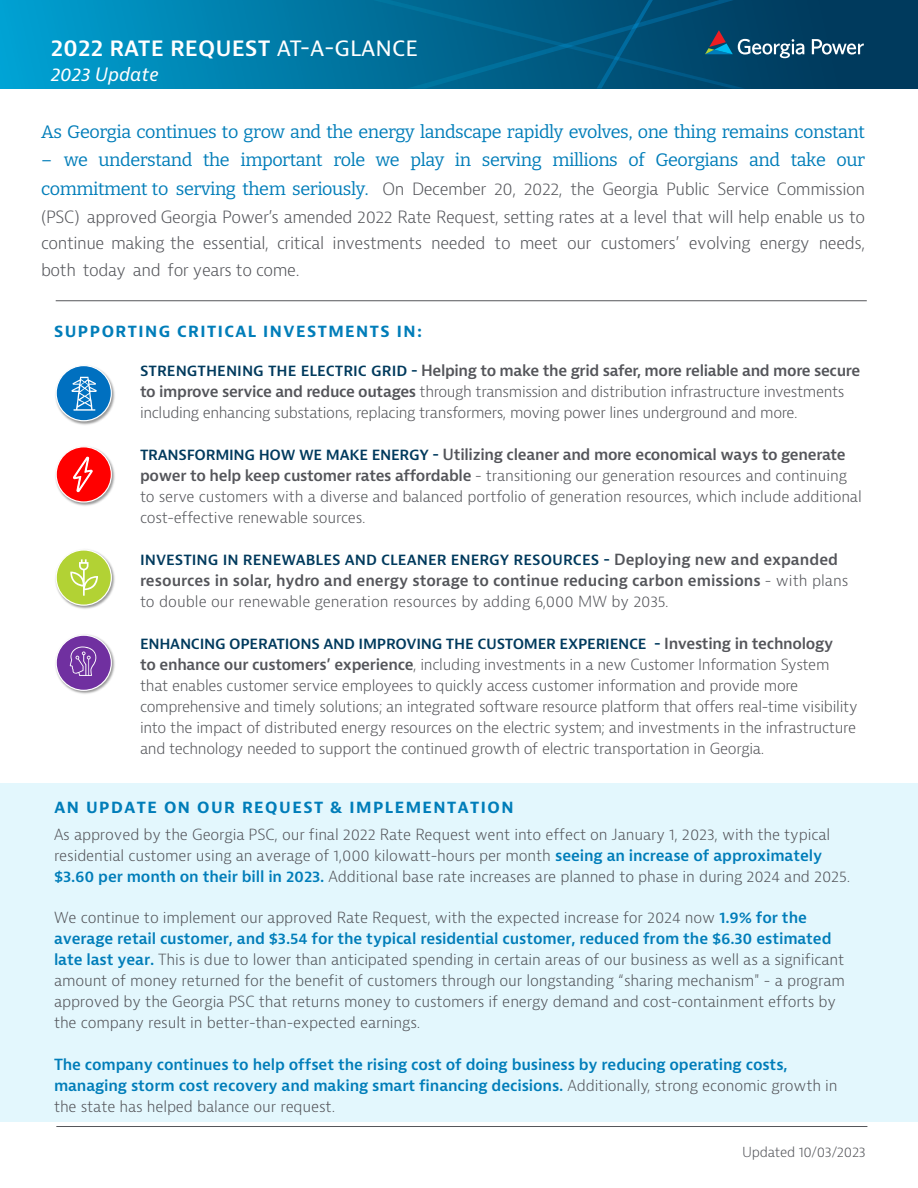
<style>
.page{position:relative;width:918px;height:1188px;background:#fff}
.page>*{position:absolute;margin:0;border:0;box-sizing:border-box;transform-origin:0 0}
.t1{font:600 22.5px "Bernina Sans";color:#fff}
.t2{font:18px "Bitter";letter-spacing:-.025em;color:#007db9}
.t3{font:italic 18px "Bernina Sans";color:#fff}
.t4{font:300 16.5px/26.7px "Bernina Sans";letter-spacing:-.025em;color:#54555a;text-align:justify}
.t5{font:300 15px/21px "Bernina Sans";letter-spacing:-.02em;color:#54555a}
.t6{font:300 15px/21px "Bernina Sans";letter-spacing:-.01em;color:#525459}
.t7{font:600 15px/21px "Bernina Sans";color:#54555a}
.t8{font:600 15px/21px "Bernina Sans";letter-spacing:-.01em;color:#007db9}
.t9{font:700 15px "Bernina Sans";letter-spacing:.1em;color:#007db9}
.t10{font:300 13.5px "Bernina Sans";letter-spacing:-.02em;color:#54555a}
.s1{font-weight:400}
.s2{font-family:"Bitter";font-weight:400;font-size:18px;color:#007db9}
.s3{font-weight:600;color:#003a5d}
.s4{font-weight:600}
.s5{color:#003a5d}
.s6{font-weight:300}
.s7{font-weight:700;color:#007db9}
.s8{color:#54555a}
.s9{font-weight:600;color:#007db9}
.s10{font-weight:300;color:#54555a}
</style>
<div class="page">
<svg style="left:0;top:0;width:222px;height:89px;background:#0093c2"></svg>
<hr style="left:56px;top:1126px;width:811px;height:1px;background:#54555a">
<svg style="left:222px;top:0;width:696px;height:89px;background:#035b82"></svg>
<img style="left:55px;top:634px;width:60px;height:60px">
<div style="left:56px;top:635px;width:55px;height:55px;background:#7030a0;border-radius:50%"></div>
<div style="left:56px;top:635px;width:56px;height:56px;border:1px solid #fff;border-radius:50%"></div>
<svg style="left:70px;top:647px;width:26px;height:29px"></svg>
<img style="left:55px;top:550px;width:60px;height:59px">
<div style="left:56px;top:550px;width:55px;height:55px;background:#b2d234;border-radius:50%"></div>
<div style="left:56px;top:549px;width:56px;height:57px;border:1px solid #fff;border-radius:50%"></div>
<svg style="left:70px;top:559px;width:28px;height:37px"></svg>
<img style="left:55px;top:447px;width:60px;height:59px">
<div style="left:56px;top:447px;width:55px;height:55px;background:#f00;border-radius:50%"></div>
<div style="left:56px;top:446px;width:56px;height:57px;border:1px solid #fff;border-radius:50%"></div>
<svg style="left:73px;top:457px;width:19px;height:35px"></svg>
<img style="left:55px;top:367px;width:60px;height:58px">
<div style="left:56px;top:366px;width:55px;height:55px;background:#0070c0;border-radius:50%"></div>
<div style="left:56px;top:365px;width:56px;height:56px;border:1px solid #fff;border-radius:50%"></div>
<svg style="left:71px;top:377px;width:26px;height:34px"></svg>
<div style="left:0;top:783px;width:918px;height:338px;background:#e3f7fd"></div>
<hr style="left:56px;top:300px;width:811px;height:1px;background:#54555a">
<p class="t1" style="left:51px;top:33px;width:369px">2022 RATE REQUEST <span class="s1">AT-A-GLANCE</span></p>
<p class="t3" style="left:51px;top:63px;width:109px">2023 Update</p>
<p class="t2" style="left:41px;top:120px;width:826px">As Georgia continues to grow and the energy landscape rapidly evolves, one thing remains constant</p>
<p class="t2" style="left:41px;top:149px;width:826px">– we understand the important role we play in serving millions of Georgians and take our</p>
<p class="t4" style="left:41px;top:176px;width:826px"><span class="s2">commitment to serving them seriously.</span> On December 20, 2022, the Georgia Public Service Commission (PSC) approved Georgia Power’s amended 2022 Rate Request, setting rates at a level that will help enable us to continue making the essential, critical investments needed to meet our customers’ evolving energy needs, both today and for years to come.</p>
<p class="t9" style="left:54px;top:322px;width:370px">SUPPORTING CRITICAL INVESTMENTS IN:</p>
<p class="t5" style="left:140px;top:360px;width:722px"><span class="s3">STRENGTHENING THE ELECTRIC GRID -</span> <span class="s4">Helping to make the grid safer, more reliable and more secure to improve service and reduce outages</span> through transmission and distribution infrastructure investments including enhancing substations, replacing transformers, moving power lines underground and more.</p>
<p class="t5" style="left:140px;top:444px;width:723px"><span class="s3">TRANSFORMING HOW WE MAKE ENERGY -</span> <span class="s4">Utilizing cleaner and more economical ways to generate power to help keep customer rates affordable</span> - transitioning our generation resources and continuing to serve customers with a diverse and balanced portfolio of generation resources, which include additional cost-effective renewable sources.</p>
<p class="t7" style="left:140px;top:549px;width:710px"><span class="s5">INVESTING IN RENEWABLES AND CLEANER ENERGY RESOURCES -</span> Deploying new and expanded resources in solar, hydro and energy storage to continue reducing carbon emissions <span class="s6">- with plans to double our renewable generation resources by adding 6,000 MW by 2035.</span></p>
<p class="t5" style="left:140px;top:633px;width:719px"><span class="s3">ENHANCING OPERATIONS AND IMPROVING THE CUSTOMER EXPERIENCE -</span> <span class="s4">Investing in technology<br>to enhance our customers’ experience</span>, including investments in a new Customer Information System that enables customer service employees to quickly access customer information and provide more comprehensive and timely solutions; an integrated software resource platform that offers real-time visibility into the impact of distributed energy resources on the electric system; and investments in the infrastructure and technology needed to support the continued growth of electric transportation in Georgia.</p>
<p class="t5" style="left:54px;top:794px;width:778px;line-height:27.5px"><span class="s7">AN UPDATE ON OUR REQUEST &amp; IMPLEMENTATION<br></span>As approved by the Georgia PSC, our final 2022 Rate Request went into effect on January 1, 2023, with the typical</p>
<p class="t6" style="left:54px;top:845px;width:798px"><span class="s8">residential customer using an average of 1,000 kilowatt-hours per month</span> <span class="s9">seeing an increase of approximately $3.60 per month on their bill in 2023.</span> Additional base rate increases are planned to phase in during 2024 and 2025.</p>
<p class="t6" style="left:54px;top:908px;width:792px">We continue to implement our approved Rate Request, with the expected increase for 2024 now <span class="s9">1.9% for the average retail customer, and $3.54 for the typical residential customer, reduced from the $6.30 estimated late last year.</span> This is due to lower than anticipated spending in certain areas of our business as well as a significant amount of money returned for the benefit of customers through our longstanding “sharing mechanism" - a program approved by the Georgia PSC that returns money to customers if energy demand and cost-containment efforts by the company result in better-than-expected earnings.</p>
<p class="t8" style="left:54px;top:1054px;width:785px">The company continues to help offset the rising cost of doing business by reducing operating costs, managing storm cost recovery and making smart financing decisions. <span class="s10">Additionally, strong economic growth in the state has helped balance our request.</span></p>
<p class="t10" style="left:742px;top:1143px;width:125px">Updated 10/03/2023</p>
</div>
